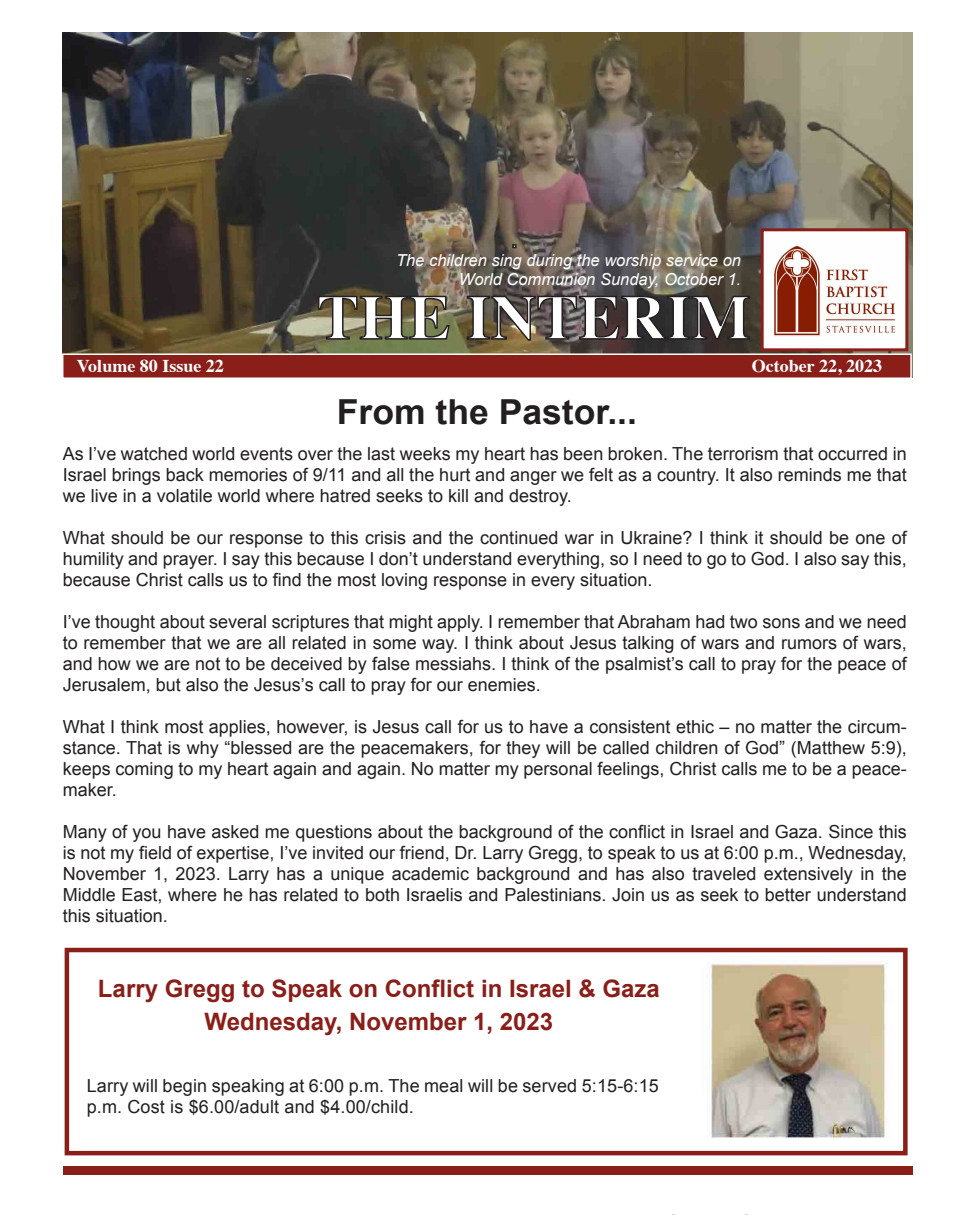
<style>
.page{position:relative;width:971px;height:1215px;background:#fff}
.page>*{position:absolute;margin:0;border:0;box-sizing:border-box;transform-origin:0 0}
.t1{font:700 62.7px "Times";color:#fff}
.t2{font:700 34.5px "Arial";color:#231f20}
.t3{font:700 24px/33px "Arial";color:#8a1e19;text-align:center}
.t4{font:18px/21px "Arial";color:#231f20;text-align:justify}
.t5{font:700 18px "Times";color:#fff}
.t6{font:italic 16.5px/19.5px "Arial";color:#fff;text-align:right}
</style>
<div class="page">
<img style="left:63px;top:33px;width:849px;height:344px">
<div style="left:63px;top:1166px;width:849px;height:9px;background:#8a1e19"></div>
<svg style="left:317px;top:295px;width:133px;height:46px;background:#6a6649"></svg>
<svg style="left:465px;top:295px;width:285px;height:47px;background:#47403a"></svg>
<div style="left:62px;top:353px;width:849px;height:26px;background:#8a1e19;border:2px solid #fff"></div>
<img style="left:764px;top:232px;width:140px;height:115px">
<div style="left:760px;top:228px;width:148px;height:123px;border:3px solid #8a1e19"></div>
<svg style="left:512px;top:244px;width:4px;height:4px"></svg>
<img style="left:707px;top:963px;width:181px;height:176px">
<div style="left:65px;top:948px;width:842px;height:207px;border:4px solid #8a1e19"></div>
<p class="t6" style="left:396px;top:251px;width:346px">The children sing during the worship service on<br>World Communion Sunday, October 1.</p>
<h1 class="t1" style="left:317px;top:258px;width:435px">THE INTERIM</h1>
<p class="t5" style="left:77px;top:349px;width:148px">Volume 80 Issue 22</p>
<p class="t5" style="left:751px;top:349px;width:132px">October 22, 2023</p>
<h2 class="t2" style="left:337px;top:390px;width:301px">From the Pastor...</h2>
<p class="t4" style="left:63px;top:443px;width:845px">As I’ve watched world events over the last weeks my heart has been broken. The terrorism that occurred in Israel brings back memories of 9/11 and all the hurt and anger we felt as a country. It also reminds me that we live in a volatile world where hatred seeks to kill and destroy.</p>
<p class="t4" style="left:63px;top:528px;width:845px">What should be our response to this crisis and the continued war in Ukraine? I think it should be one of humility and prayer. I say this because I don’t understand everything, so I need to go to God. I also say this, because Christ calls us to find the most loving response in every situation.</p>
<p class="t4" style="left:63px;top:612px;width:845px">I’ve thought about several scriptures that might apply. I remember that Abraham had two sons and we need to remember that we are all related in some way. I think about Jesus talking of wars and rumors of wars, and how we are not to be deceived by false messiahs. I think of the psalmist’s call to pray for the peace of Jerusalem, but also the Jesus’s call to pray for our enemies.</p>
<p class="t4" style="left:63px;top:717px;width:845px">What I think most applies, however, is Jesus call for us to have a consistent ethic – no matter the circum&shy;stance. That is why “blessed are the peacemakers, for they will be called children of God” (Matthew 5:9), keeps coming to my heart again and again. No matter my personal feelings, Christ calls me to be a peace&shy;maker.</p>
<p class="t4" style="left:63px;top:822px;width:845px">Many of you have asked me questions about the background of the conflict in Israel and Gaza. Since this is not my field of expertise, I’ve invited our friend, Dr. Larry Gregg, to speak to us at 6:00 p.m., Wednesday, November 1, 2023. Larry has a unique academic background and has also traveled extensively in the Middle East, where he has related to both Israelis and Palestinians. Join us as seek to better understand this situation.</p>
<h3 class="t3" style="left:98px;top:973px;width:563px">Larry Gregg to Speak on Conflict in Israel &amp; Gaza<br>Wednesday, November 1, 2023</h3>
<p class="t4" style="left:87px;top:1076px;width:573px">Larry will begin speaking at 6:00 p.m. The meal will be served 5:15-6:15 p.m. Cost is $6.00/adult and $4.00/child.</p>
</div>
